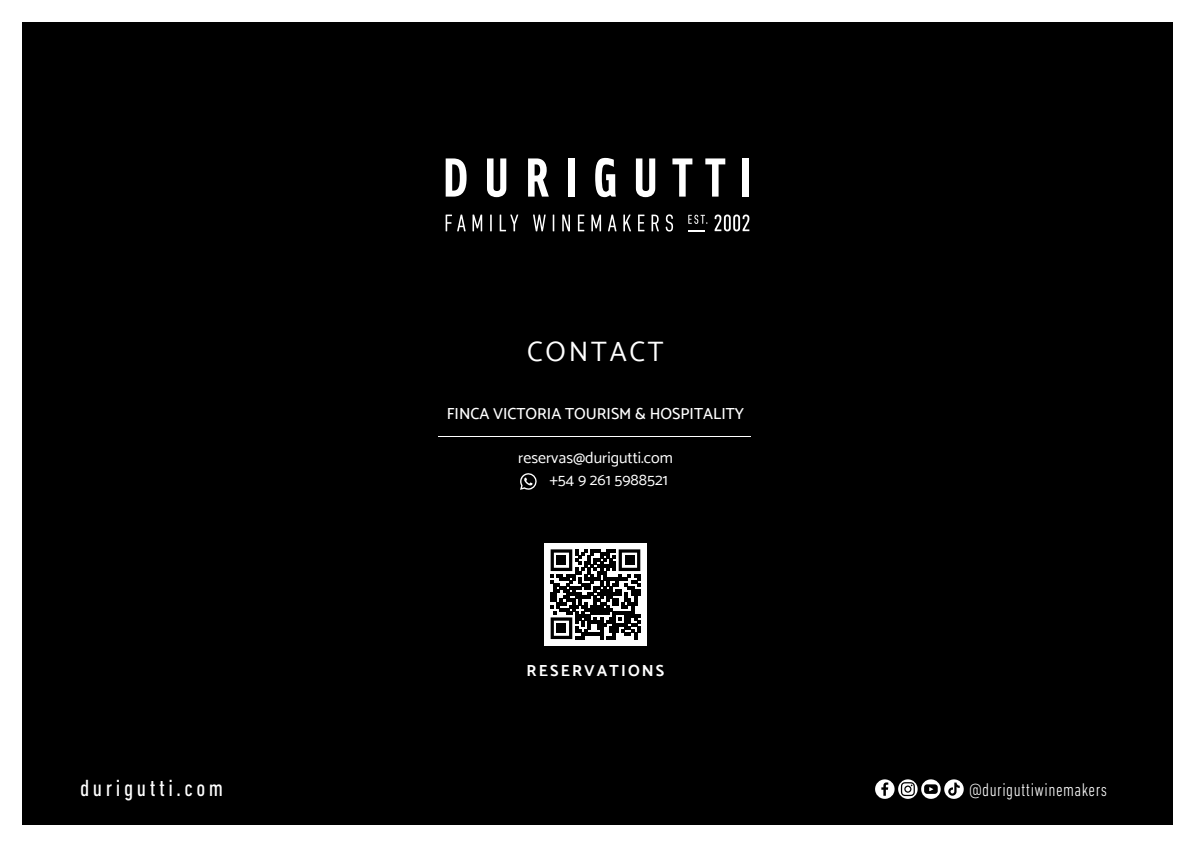
<style>
.page{position:relative;width:1191px;height:842px;background:#fff}
.page>*{position:absolute;margin:0;border:0;box-sizing:border-box;transform-origin:0 0}
.t1{font:28px "Catamaran";letter-spacing:.1em;color:#fff}
.t2{font:condensed 23.8px "DIN Next LT Pro";letter-spacing:.15em;color:#fff}
.t3{font:300 condensed 18.8px "DIN Next LT Pro";letter-spacing:.025em;color:#fff}
.t4{font:16px/22px "Catamaran";color:#fff}
.t5{font:500 16px "Catamaran";color:#fff}
.t6{font:700 16px "Catamaran";letter-spacing:.13em;color:#fff}
</style>
<div class="page">
<div style="left:22px;top:22px;width:1151px;height:802px;background:#000"></div>
<svg style="left:672px;top:158px;width:20px;height:39px"></svg>
<div style="left:742px;top:158px;width:7px;height:39px;background:#fff"></div>
<svg style="left:636px;top:158px;width:19px;height:39px"></svg>
<svg style="left:705px;top:158px;width:20px;height:39px"></svg>
<svg style="left:528px;top:158px;width:21px;height:39px"></svg>
<svg style="left:595px;top:158px;width:21px;height:39px"></svg>
<svg style="left:487px;top:158px;width:19px;height:39px"></svg>
<div style="left:568px;top:158px;width:6px;height:39px;background:#fff"></div>
<svg style="left:446px;top:158px;width:20px;height:39px"></svg>
<svg style="left:445px;top:214px;width:20px;height:17px"></svg>
<svg style="left:472px;top:214px;width:10px;height:17px"></svg>
<svg style="left:490px;top:214px;width:2px;height:17px"></svg>
<svg style="left:499px;top:214px;width:19px;height:17px"></svg>
<svg style="left:533px;top:214px;width:12px;height:17px"></svg>
<svg style="left:553px;top:214px;width:1px;height:17px"></svg>
<svg style="left:562px;top:214px;width:8px;height:17px"></svg>
<svg style="left:578px;top:214px;width:6px;height:17px"></svg>
<svg style="left:591px;top:214px;width:10px;height:17px"></svg>
<svg style="left:608px;top:214px;width:8px;height:17px"></svg>
<svg style="left:623px;top:214px;width:8px;height:17px"></svg>
<svg style="left:638px;top:214px;width:6px;height:17px"></svg>
<svg style="left:651px;top:214px;width:8px;height:17px"></svg>
<svg style="left:665px;top:214px;width:8px;height:17px"></svg>
<svg style="left:688px;top:230px;width:17px;height:1px"></svg>
<svg style="left:688px;top:215px;width:19px;height:9px"></svg>
<svg style="left:714px;top:214px;width:35px;height:17px"></svg>
<hr style="left:438px;top:436px;width:312px;height:1px;background:#fff">
<svg style="left:875px;top:779px;width:88px;height:20px"></svg>
<svg style="left:520px;top:473px;width:17px;height:17px"></svg>
<div style="left:544px;top:543px;width:102px;height:102px;background:#fff"></div>
<svg style="left:550px;top:549px;width:90px;height:90px"></svg>
<div style="left:557px;top:555px;width:9px;height:10px;background:#000"></div>
<div style="left:625px;top:555px;width:9px;height:10px;background:#000"></div>
<div style="left:557px;top:623px;width:9px;height:10px;background:#000"></div>
<h1 class="t1" style="left:527px;top:335px;width:138px">CONTACT</h1>
<p class="t5" style="left:447px;top:404px;width:299px">FINCA VICTORIA TOURISM &amp; HOSPITALITY</p>
<p class="t4" style="left:549px;top:447px;width:125px;text-indent:-31px">reservas@durigutti.com +54 9 261 5988521</p>
<p class="t6" style="left:526px;top:661px;width:139px">RESERVATIONS</p>
<h2 class="t2" style="left:80px;top:775px;width:144px">durigutti.com</h2>
<p class="t3" style="left:969px;top:778px;width:139px">@duriguttiwinemakers</p>
</div>
